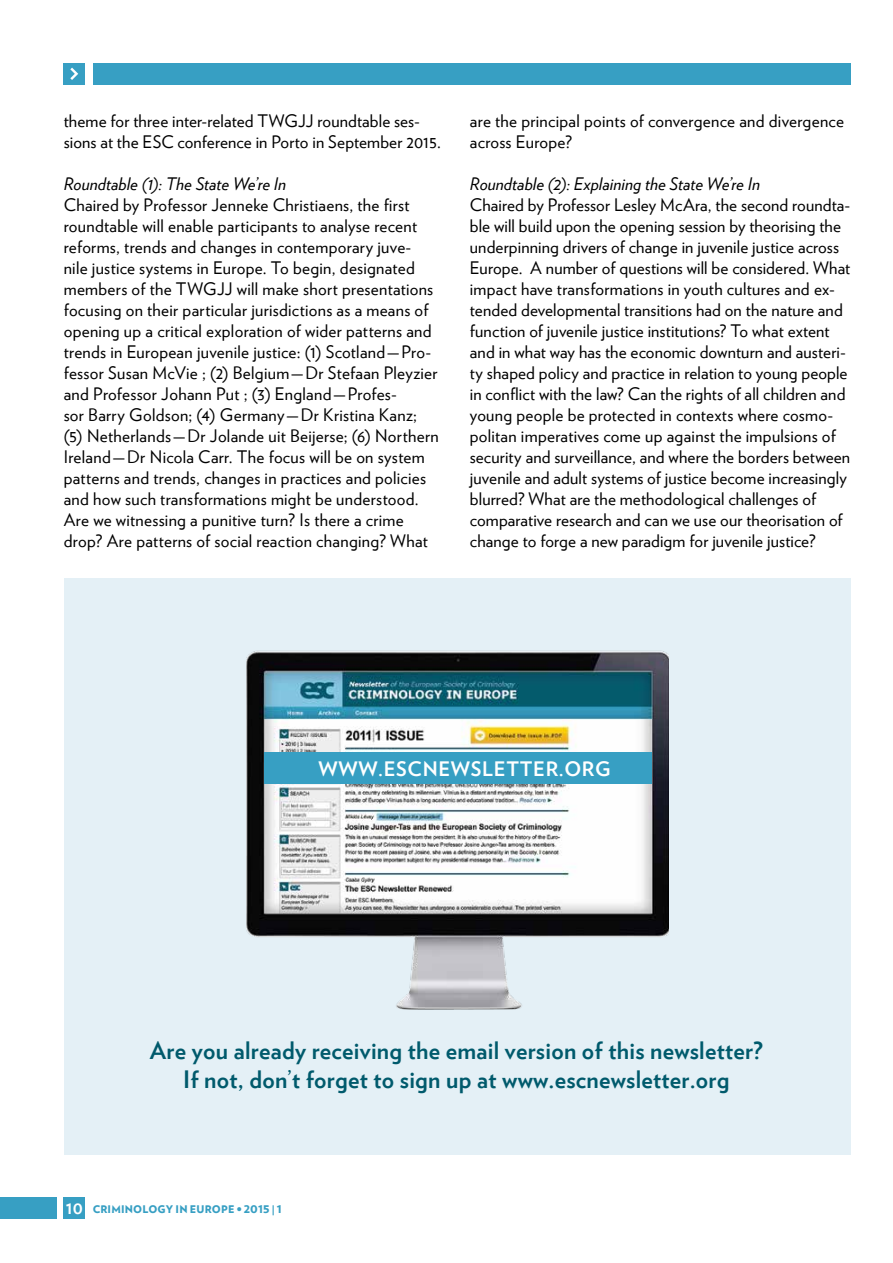
<style>
.page{position:relative;width:893px;height:1263px;background:#fff}
.page>*{position:absolute;margin:0;border:0;box-sizing:border-box;transform-origin:0 0}
.t1{font:700 24px/28.8px "Verlag";letter-spacing:.01em;color:#005a6c;text-align:center}
.t2{font:700 19.95px "Verlag";letter-spacing:.035em;color:#fff}
.t3{font:17.25px/21px "Verlag";letter-spacing:.01em;color:#000}
.t4{font:italic 17.25px "Verlag";color:#000}
.t5{font:900 10.5px "Verlag";letter-spacing:.015em;color:#379fc3}
.s1{font-weight:400}
.s2{font-weight:700;font-size:18px;color:#fff}
</style>
<div class="page">
<div style="left:0;top:1198px;width:57px;height:21px;background:#379fc3"></div>
<div style="left:64px;top:1198px;width:21px;height:21px;background:#379fc3"></div>
<div style="left:64px;top:64px;width:21px;height:21px;background:#379fc3"></div>
<svg style="left:70px;top:68px;width:8px;height:12px"></svg>
<div style="left:93px;top:64px;width:757px;height:21px;background:#379fc3"></div>
<div style="left:64px;top:578px;width:786px;height:577px;background:#e4f0f6"></div>
<img style="left:247px;top:650px;width:422px;height:360px">
<div style="left:264px;top:752px;width:387px;height:32px;background:#379fc3"></div>
<p class="t3" style="left:64px;top:109px;width:379px">theme for three inter-related TWGJJ roundtable ses&shy;sions at the ESC conference in Porto in September 2015.</p>
<p class="t4" style="left:64px;top:170px;width:224px">Roundtable (1): The State We’re In</p>
<p class="t3" style="left:64px;top:193px;width:376px">Chaired by Professor Jenneke Christiaens, the first roundtable will enable participants to analyse recent reforms, trends and changes in contemporary juve&shy;nile justice systems in Europe. To begin, designated members of the TWGJJ will make short presentations focusing on their particular jurisdictions as a means of opening up a critical exploration of wider patterns and trends in European juvenile justice: (1) Scotland — Pro&shy;fessor Susan McVie ; (2) Belgium — Dr Stefaan Pleyzier and Professor Johann Put ; (3) England — Profes-<br>sor Barry Goldson; (4) Germany — Dr Kristina Kanz; (5) Netherlands — Dr Jolande uit Beijerse; (6) Northern Ireland — Dr Nicola Carr. The focus will be on system patterns and trends, changes in practices and policies and how such transformations might be understood.<br>Are we witnessing a punitive turn? Is there a crime drop? Are patterns of social reaction changing? What</p>
<p class="t3" style="left:470px;top:109px;width:376px">are the principal points of convergence and divergence across Europe?</p>
<p class="t4" style="left:470px;top:170px;width:292px">Roundtable (2): Explaining the State We’re In</p>
<p class="t3" style="left:470px;top:193px;width:382px">Chaired by Professor Lesley McAra, the second roundta&shy;ble will build upon the opening session by theorising the underpinning drivers of change in juvenile justice across Europe. A number of questions will be considered. What impact have transformations in youth cultures and ex&shy;tended developmental transitions had on the nature and function of juvenile justice institutions? To what extent and in what way has the economic downturn and austeri&shy;ty shaped policy and practice in relation to young people in conflict with the law? Can the rights of all children and young people be protected in contexts where cosmo&shy;politan imperatives come up against the impulsions of security and surveillance, and where the borders between juvenile and adult systems of justice become increasingly blurred? What are the methodological challenges of comparative research and can we use our theorisation of change to forge a new paradigm for juvenile justice?</p>
<p class="t2" style="left:318px;top:753px;width:294px">www.escn ewsletter.o rg</p>
<h1 class="t1" style="left:150px;top:1035px;width:614px">Are you already receiving the email version of this newsletter?<br>I f not, don<span class="s1">’</span>t forget to sign up at www.escnewsletter.org</h1>
<p class="t5" style="left:66px;top:1200px;width:177px"><span class="s2">10</span> CRIMINOLOGY IN EUROPE •</p>
<p class="t5" style="left:272px;top:1200px;width:4px">|</p>
</div>
